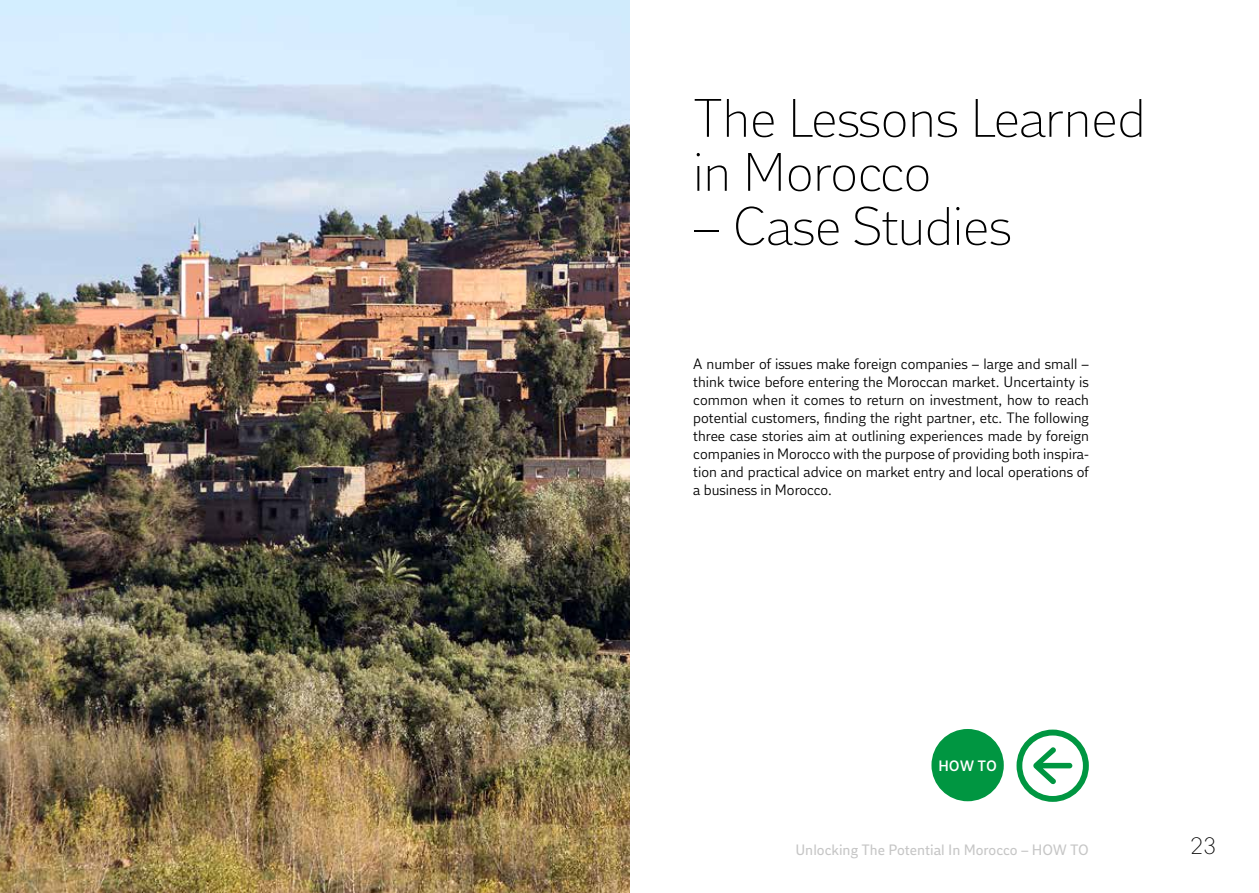
<style>
.page{position:relative;width:1259px;height:893px;background:#fff}
.page>*{position:absolute;margin:0;border:0;box-sizing:border-box;transform-origin:0 0}
.t1{font:300 54px/54px "DI Sans";color:#000}
.t2{font:300 24px "DI Sans";color:#000}
.t3{font:15px/18px "DI Sans";color:#000;text-align:justify}
.t4{font:15px "DI Sans";color:#c6c6c6}
.t5{font:600 15px "DI Sans";color:#fff}
</style>
<div class="page">
<img style="left:0;top:0;width:629px;height:893px">
<div style="left:931px;top:729px;width:72px;height:72px;background:#009641;border-radius:50%"></div>
<svg style="left:1016px;top:730px;width:73px;height:72px"></svg>
<h1 class="t1" style="left:693px;top:92px;width:453px">The Lessons Learned in Morocco</h1>
<h1 class="t1" style="left:693px;top:200px;width:320px">– Case Studies</h1>
<p class="t3" style="left:693px;top:355px;width:397px">A number of issues make foreign companies – large and small – think twice before entering the Moroccan market. Uncertainty is common when it comes to return on investment, how to reach potential customers, finding the right partner, etc. The following three case stories aim at outlining experiences made by foreign companies in Morocco with the purpose of providing both inspira&shy;tion and practical advice on market entry and local operations of a business in Morocco.</p>
<p class="t5" style="left:938px;top:757px;width:60px">HOW TO</p>
<p class="t4" style="left:795px;top:841px;width:295px">Unlocking The Potential In Morocco – HOW TO</p>
<h2 class="t2" style="left:1190px;top:832px;width:28px">23</h2>
</div>
